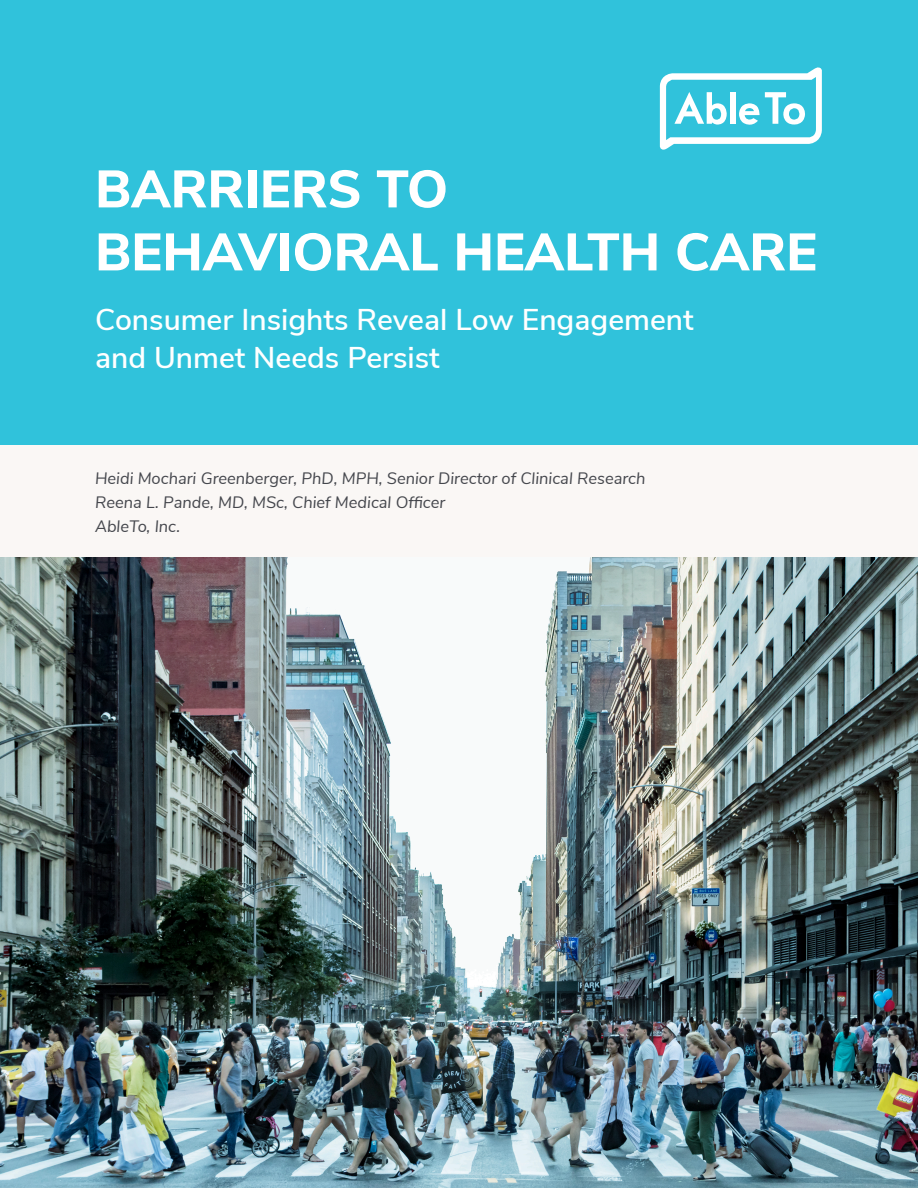
<style>
.page{position:relative;width:918px;height:1188px;background:#fff}
.page>*{position:absolute;margin:0;border:0;box-sizing:border-box;transform-origin:0 0}
.t1{font:800 52.5px "Nunito Sans";color:#fff}
.t2{font:600 30px/37.5px "Nunito Sans";color:#fff}
.t3{font:italic 16.5px "Nunito Sans";color:#45474d}
</style>
<div class="page">
<div style="left:0;top:0;width:918px;height:501px;background:#30c2db"></div>
<div style="left:0;top:446px;width:918px;height:116px;background:#faf7f5"></div>
<svg style="left:660px;top:68px;width:162px;height:82px"></svg>
<img style="left:0;top:557px;width:918px;height:631px">
<p class="t1" style="left:95px;top:151px;width:355px">BARRIERS TO</p>
<p class="t1" style="left:95px;top:214px;width:724px">BEHAVIORAL HEALTH CARE</p>
<p class="t2" style="left:95px;top:299px;width:600px">Consumer Insights Reveal Low Engagement and Unmet Needs Persist</p>
<p class="t3" style="left:95px;top:466px;width:552px">Heidi Mochari Greenberger, PhD, MPH, Senior Director of Clinical Research</p>
<p class="t3" style="left:95px;top:490px;width:352px">Reena L. Pande, MD, MSc, Chief Medical Officer</p>
<p class="t3" style="left:95px;top:514px;width:87px">AbleTo, Inc.</p>
</div>
